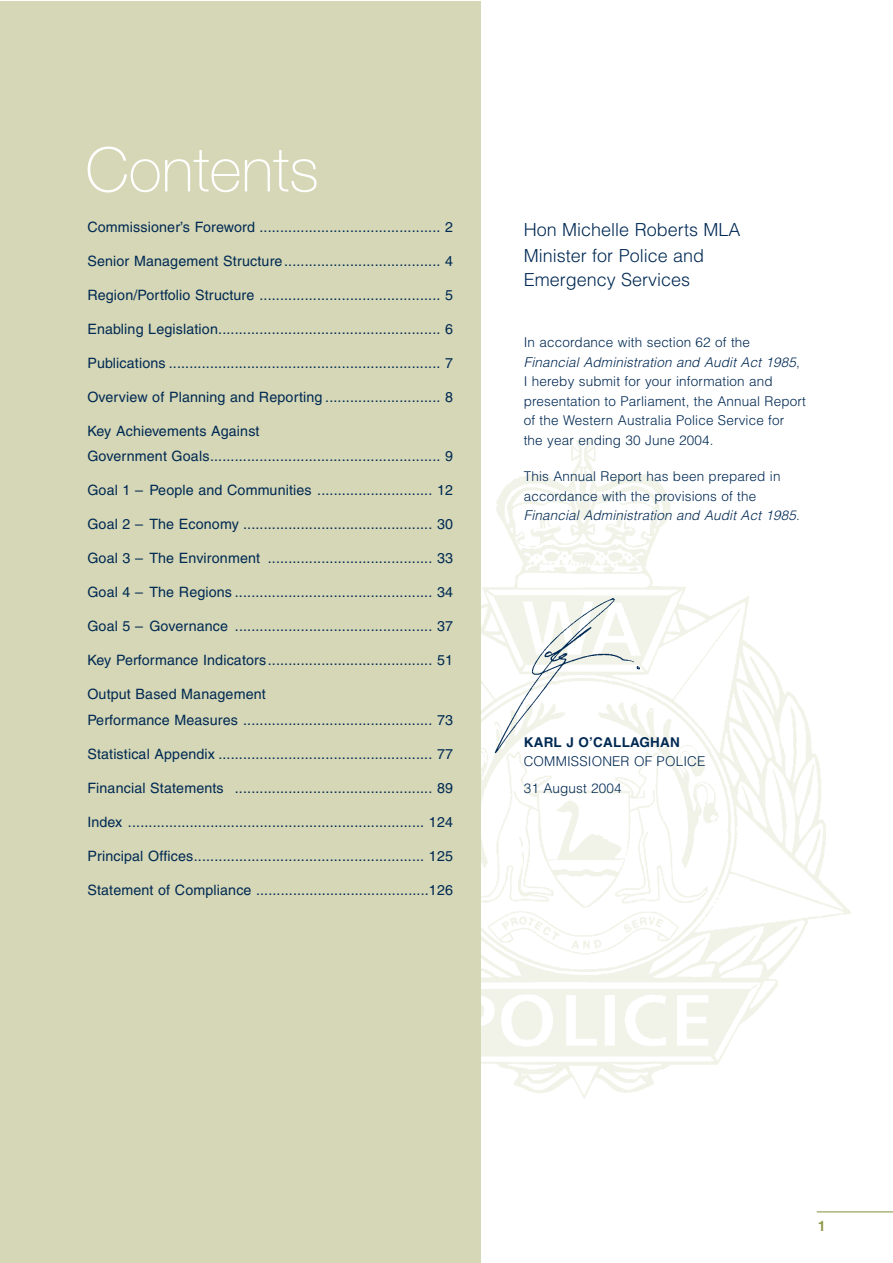
<style>
.page{position:relative;width:893px;height:1263px;background:#fff}
.page>*{position:absolute;margin:0;border:0;box-sizing:border-box;transform-origin:0 0}
.t1{font:100 61.5px "Helvetica Neue";color:#fff}
.t2{font:300 18px/26.1px "Helvetica";color:#002953}
.t3{font:14.25px/25.5px "Helvetica";letter-spacing:.01em;color:#002953}
.t4{font:700 14.25px "Helvetica";color:#939b50}
.t5{font:300 13.5px/19.5px "Helvetica";letter-spacing:.01em;color:#002953}
.t6{font:700 13.5px "Helvetica";letter-spacing:.015em;color:#002953}
.s1{font-style:italic}
</style>
<div class="page">
<img style="left:480px;top:425px;width:371px;height:690px">
<div style="left:0;top:1px;width:480px;height:1262px;background:#d5d7b6"></div>
<hr style="left:817px;top:1211px;width:76px;height:1px;background:#939b50">
<img style="left:489px;top:594px;width:154px;height:163px">
<h1 class="t1" style="left:85px;top:148px;width:235px">Contents</h1>
<p class="t3" style="left:87px;top:215px;width:367px">Commissioner’s Foreword ............................................ 2</p>
<p class="t3" style="left:87px;top:249px;width:367px">Senior Management Structure...................................... 4</p>
<p class="t3" style="left:87px;top:283px;width:367px">Region/Portfolio Structure ............................................ 5</p>
<p class="t3" style="left:87px;top:317px;width:367px">Enabling Legislation...................................................... 6</p>
<p class="t3" style="left:87px;top:351px;width:367px">Publications .................................................................. 7</p>
<p class="t3" style="left:87px;top:385px;width:367px">Overview of Planning and Reporting ............................ 8</p>
<p class="t3" style="left:87px;top:419px;width:367px">Key Achievements Against<br>Government Goals........................................................ 9</p>
<p class="t3" style="left:87px;top:479px;width:367px">Goal 1 – People and Communities ............................ 12</p>
<p class="t3" style="left:87px;top:513px;width:367px">Goal 2 – The Economy .............................................. 30</p>
<p class="t3" style="left:87px;top:547px;width:367px">Goal 3 – The Environment ........................................ 33</p>
<p class="t3" style="left:87px;top:581px;width:367px">Goal 4 – The Regions ................................................ 34</p>
<p class="t3" style="left:87px;top:615px;width:367px">Goal 5 – Governance ................................................ 37</p>
<p class="t3" style="left:87px;top:649px;width:367px">Key Performance Indicators........................................ 51</p>
<p class="t3" style="left:87px;top:683px;width:367px">Output Based Management<br>Performance Measures .............................................. 73</p>
<p class="t3" style="left:87px;top:742px;width:367px">Statistical Appendix .................................................... 77</p>
<p class="t3" style="left:87px;top:776px;width:367px">Financial Statements ................................................ 89</p>
<p class="t3" style="left:87px;top:810px;width:367px">Index ........................................................................ 124</p>
<p class="t3" style="left:87px;top:844px;width:367px">Principal Offices........................................................ 125</p>
<p class="t3" style="left:87px;top:878px;width:367px">Statement of Compliance ..........................................126</p>
<p class="t2" style="left:524px;top:218px;width:218px">Hon Michelle Roberts MLA<br>Minister for Police and</p>
<p class="t2" style="left:524px;top:268px;width:168px">Emergency Services</p>
<p class="t5" style="left:524px;top:334px;width:284px">In accordance with section 62 of the <span class="s1">Financial Administration and Audit Act 1985</span>, I hereby submit for your information and presentation to Parliament, the Annual Report of the Western Australia Police Service for the year ending 30 June 2004.</p>
<p class="t5" style="left:524px;top:468px;width:278px">This Annual Report has been prepared in accordance with the provisions of the<br><span class="s1">Financial Administration and Audit Act 1985</span>.</p>
<p class="t6" style="left:524px;top:737px;width:158px">KARL J O’CALLAGHAN</p>
<p class="t5" style="left:524px;top:748px;width:183px;line-height:27.3px">COMMISSIONER OF POLICE<br>31 August 2004</p>
<p class="t4" style="left:818px;top:1220px;width:9px">1</p>
</div>
